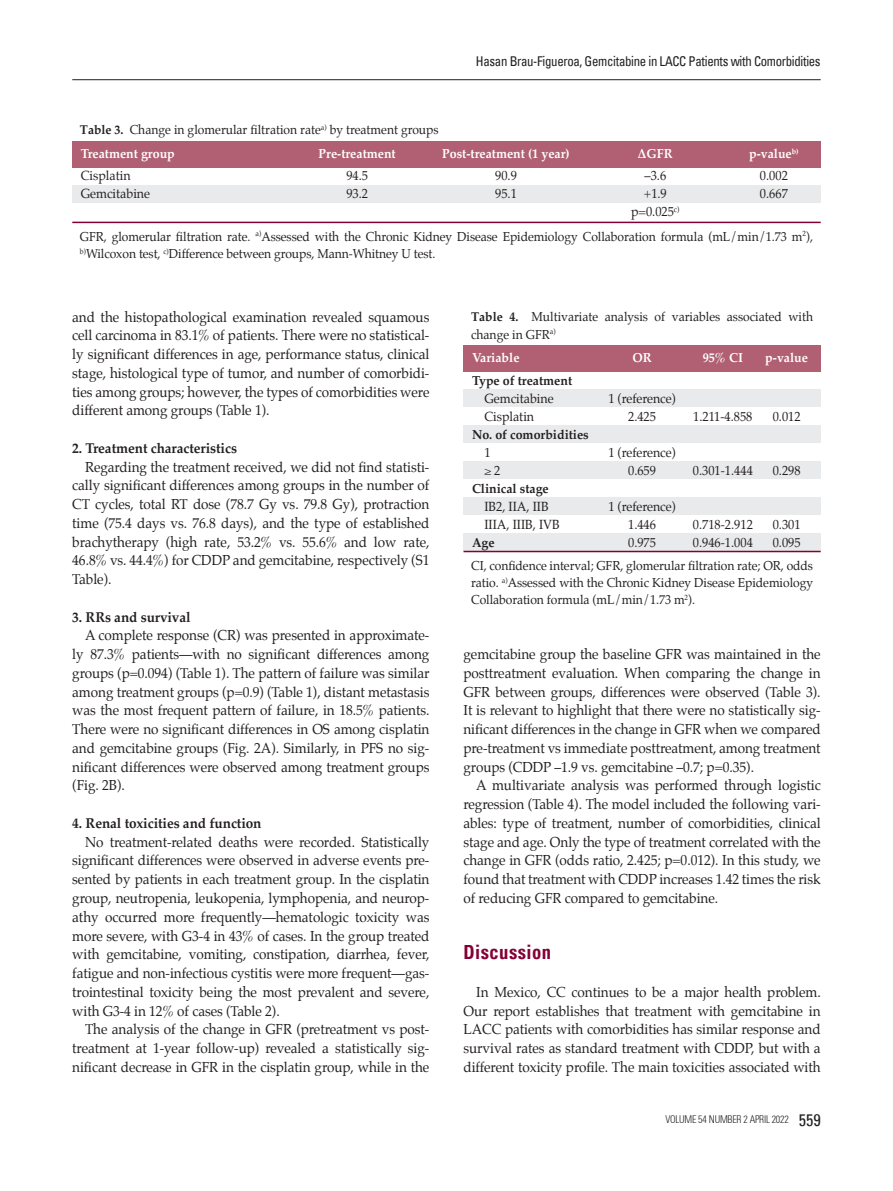
<style>
.page{position:relative;width:893px;height:1191px;background:#fff}
.page>*{position:absolute;margin:0;border:0;box-sizing:border-box;transform-origin:0 0}
.t1{font:700 condensed 19.5px "Univers";letter-spacing:.025em;color:#840037;scale:.95 1}
.t2{font:14.25px/18.8px "Palatino";letter-spacing:-.005em;color:#231f20;text-align:justify;scale:.95 1}
.t3{font:700 14.25px "Palatino";letter-spacing:-.005em;color:#231f20;scale:.95 1}
.t4{font:condensed 13.5px "Univers";letter-spacing:-.025em;color:#231f20;scale:.95 1}
.t5{font:13.05px "Palatino";color:#231f20;scale:.95 1}
.t6{font:700 13.05px "Palatino";color:#fff;scale:.95 1}
.t7{font:700 13.05px "Palatino";color:#231f20;scale:.95 1}
.t8{font:12.75px/17.2px "Palatino";letter-spacing:-.005em;color:#231f20;scale:.95 1}
.t9{font:300 condensed 10.5px "Univers";letter-spacing:-.02em;color:#231f20;scale:.95 1}
.s1{font-weight:700}
.s2{font-weight:400;font-size:16.5px}
</style>
<div class="page">
<div style="left:72px;top:141px;width:749px;height:27px;background:#b06072"></div>
<div style="left:72px;top:186px;width:749px;height:17px;background:#e9eaeb"></div>
<hr style="left:72px;top:222px;width:749px;height:1px;background:#840037">
<div style="left:463px;top:345px;width:358px;height:27px;background:#b06072"></div>
<div style="left:463px;top:390px;width:358px;height:17px;background:#e9eaeb"></div>
<div style="left:463px;top:498px;width:358px;height:17px;background:#e9eaeb"></div>
<div style="left:463px;top:426px;width:358px;height:17px;background:#e9eaeb"></div>
<div style="left:463px;top:534px;width:358px;height:17px;background:#e9eaeb"></div>
<div style="left:463px;top:462px;width:358px;height:17px;background:#e9eaeb"></div>
<hr style="left:463px;top:551px;width:358px;height:1px;background:#840037">
<hr style="left:72px;top:79px;width:749px;height:1px;background:#231f20">
<p class="t4" style="left:476px;top:53px;width:364px">Hasan Brau-Figueroa, Gemcitabine in LACC Patients with Comorbidities</p>
<p class="t8" style="left:80px;top:121px;width:379px"><span class="s1">Table 3.</span> Change in glomerular filtration rate<sup>a)</sup> by treatment groups</p>
<p class="t6" style="left:81px;top:142px;width:100px">Treatment group</p>
<p class="t6" style="left:319px;top:142px;width:83px">Pre-treatment</p>
<p class="t6" style="left:442px;top:142px;width:136px">Post-treatment (1 year)</p>
<p class="t6" style="left:638px;top:142px;width:38px">ΔGFR</p>
<p class="t6" style="left:749px;top:142px;width:54px">p-value<sup>b)</sup></p>
<p class="t5" style="left:81px;top:165px;width:54px">Cisplatin</p>
<p class="t5" style="left:346px;top:165px;width:24px">94.5</p>
<p class="t5" style="left:495px;top:165px;width:24px">90.9</p>
<p class="t5" style="left:644px;top:165px;width:24px">–3.6</p>
<p class="t5" style="left:760px;top:165px;width:31px">0.002</p>
<p class="t5" style="left:81px;top:183px;width:74px">Gemcitabine</p>
<p class="t5" style="left:346px;top:183px;width:24px">93.2</p>
<p class="t5" style="left:495px;top:183px;width:24px">95.1</p>
<p class="t5" style="left:644px;top:183px;width:26px">+1.9</p>
<p class="t5" style="left:760px;top:183px;width:31px">0.667</p>
<p class="t5" style="left:631px;top:201px;width:53px">p=0.025<sup>c)</sup></p>
<p class="t8" style="left:80px;top:228px;width:773px">GFR, glomerular filtration rate. <sup>a)</sup>Assessed with the Chronic Kidney Disease Epidemiology Collaboration formula (mL/min/1.73 m<sup>2</sup>), <sup>b)</sup>Wilcoxon test, <sup>c)</sup>Difference between groups, Mann-Whitney U test.</p>
<p class="t2" style="left:72px;top:307px;width:377px">and the histopathological examination revealed squamous cell carcinoma in 83.1% of patients. There were no statistical&shy;ly significant differences in age, performance status, clinical stage, histological type of tumor, and number of comorbidi&shy;ties among groups; however, the types of comorbidities were different among groups (Table 1).</p>
<p class="t3" style="left:72px;top:436px;width:175px">2. Treatment characteristics</p>
<p class="t2" style="left:72px;top:457px;width:377px;text-indent:13px">Regarding the treatment received, we did not find statisti&shy;cally significant differences among groups in the number of CT cycles, total RT dose (78.7 Gy vs. 79.8 Gy), protraction time (75.4 days vs. 76.8 days), and the type of established brachytherapy (high rate, 53.2% vs. 55.6% and low rate, 46.8% vs. 44.4%) for CDDP and gemcitabine, respectively (S1<br>Table).</p>
<p class="t3" style="left:72px;top:604px;width:126px">3. RRs and survival</p>
<p class="t2" style="left:72px;top:626px;width:378px;text-indent:13px">A complete response (CR) was presented in approximate&shy;ly 87.3% patients—with no significant differences among groups (p=0.094) (Table 1). The pattern of failure was similar among treatment groups (p=0.9) (Table 1), distant metastasis was the most frequent pattern of failure, in 18.5% patients.<br>There were no significant differences in OS among cisplatin and gemcitabine groups (Fig. 2A). Similarly, in PFS no sig&shy;nificant differences were observed among treatment groups (Fig. 2B).</p>
<p class="t3" style="left:72px;top:811px;width:201px">4. Renal toxicities and function</p>
<p class="t2" style="left:72px;top:832px;width:377px;text-indent:13px">No treatment-related deaths were recorded. Statistically significant differences were observed in adverse events pre&shy;sented by patients in each treatment group. In the cisplatin group, neutropenia, leukopenia, lymphopenia, and neurop&shy;athy occurred more frequently—hematologic toxicity was more severe, with G3-4 in 43% of cases. In the group treated with gemcitabine, vomiting, constipation, diarrhea, fever, fatigue and non-infectious cystitis were more frequent—gas&shy;trointestinal toxicity being the most prevalent and severe, with G3-4 in 12% of cases (Table 2).</p>
<p class="t2" style="left:72px;top:1020px;width:377px;text-indent:13px">The analysis of the change in GFR (pretreatment vs post&shy;treatment at 1-year follow-up) revealed a statistically sig&shy;nificant decrease in GFR in the cisplatin group, while in the</p>
<p class="t8" style="left:471px;top:308px;width:361px"><span class="s1">Table 4.</span> Multivariate analysis of variables associated with change in GFR<sup>a)</sup></p>
<p class="t6" style="left:472px;top:346px;width:52px">Variable</p>
<p class="t6" style="left:632px;top:346px;width:22px">OR</p>
<p class="t6" style="left:703px;top:346px;width:44px">95% CI</p>
<p class="t6" style="left:765px;top:346px;width:46px">p-value</p>
<p class="t7" style="left:472px;top:369px;width:107px">Type of treatment</p>
<p class="t5" style="left:484px;top:387px;width:74px">Gemcitabine</p>
<p class="t5" style="left:608px;top:387px;width:73px">1 (reference)</p>
<p class="t5" style="left:484px;top:405px;width:54px">Cisplatin</p>
<p class="t5" style="left:628px;top:405px;width:31px">2.425</p>
<p class="t5" style="left:693px;top:405px;width:64px">1.211-4.858</p>
<p class="t5" style="left:773px;top:405px;width:31px">0.012</p>
<p class="t7" style="left:472px;top:423px;width:124px">No. of comorbidities</p>
<p class="t5" style="left:484px;top:441px;width:8px">1</p>
<p class="t5" style="left:608px;top:441px;width:73px">1 (reference)</p>
<p class="t5" style="left:484px;top:459px;width:18px">≥ 2</p>
<p class="t5" style="left:628px;top:459px;width:31px">0.659</p>
<p class="t5" style="left:693px;top:459px;width:65px">0.301-1.444</p>
<p class="t5" style="left:773px;top:459px;width:31px">0.298</p>
<p class="t7" style="left:472px;top:477px;width:82px">Clinical stage</p>
<p class="t5" style="left:484px;top:495px;width:69px">IB2, IIA, IIB</p>
<p class="t5" style="left:608px;top:495px;width:73px">1 (reference)</p>
<p class="t5" style="left:484px;top:513px;width:81px">IIIA, IIIB, IVB</p>
<p class="t5" style="left:628px;top:513px;width:31px">1.446</p>
<p class="t5" style="left:693px;top:513px;width:65px">0.718-2.912</p>
<p class="t5" style="left:773px;top:513px;width:31px">0.301</p>
<p class="t7" style="left:472px;top:531px;width:25px">Age</p>
<p class="t5" style="left:628px;top:531px;width:31px">0.975</p>
<p class="t5" style="left:693px;top:531px;width:65px">0.946-1.004</p>
<p class="t5" style="left:773px;top:531px;width:31px">0.095</p>
<p class="t8" style="left:471px;top:557px;width:361px;text-align:justify">CI, confidence interval; GFR, glomerular filtration rate; OR, odds ratio. <sup>a)</sup>Assessed with the Chronic Kidney Disease Epidemiology Collaboration formula (mL/min/1.73 m<sup>2</sup>).</p>
<p class="t2" style="left:463px;top:645px;width:377px">gemcitabine group the baseline GFR was maintained in the posttreatment evaluation. When comparing the change in GFR between groups, differences were observed (Table 3).<br>It is relevant to highlight that there were no statistically sig&shy;nificant differences in the change in GFR when we compared pre-treatment vs immediate posttreatment, among treatment groups (CDDP –1.9 vs. gemcitabine –0.7; p=0.35).</p>
<p class="t2" style="left:463px;top:776px;width:377px;text-indent:13px">A multivariate analysis was performed through logistic regression (Table 4). The model included the following vari&shy;ables: type of treatment, number of comorbidities, clinical stage and age. Only the type of treatment correlated with the change in GFR (odds ratio, 2.425; p=0.012). In this study, we found that treatment with CDDP increases 1.42 times the risk of reducing GFR compared to gemcitabine.</p>
<p class="t1" style="left:463px;top:940px;width:94px">Discussion</p>
<p class="t2" style="left:463px;top:982px;width:377px;text-indent:13px">In Mexico, CC continues to be a major health problem.<br>Our report establishes that treatment with gemcitabine in LACC patients with comorbidities has similar response and survival rates as standard treatment with CDDP, but with a different toxicity profile. The main toxicities associated with</p>
<p class="t9" style="left:665px;top:1113px;width:165px">VOLUME 54 NUMBER 2 APRIL 2022 <span class="s2">559</span></p>
</div>
